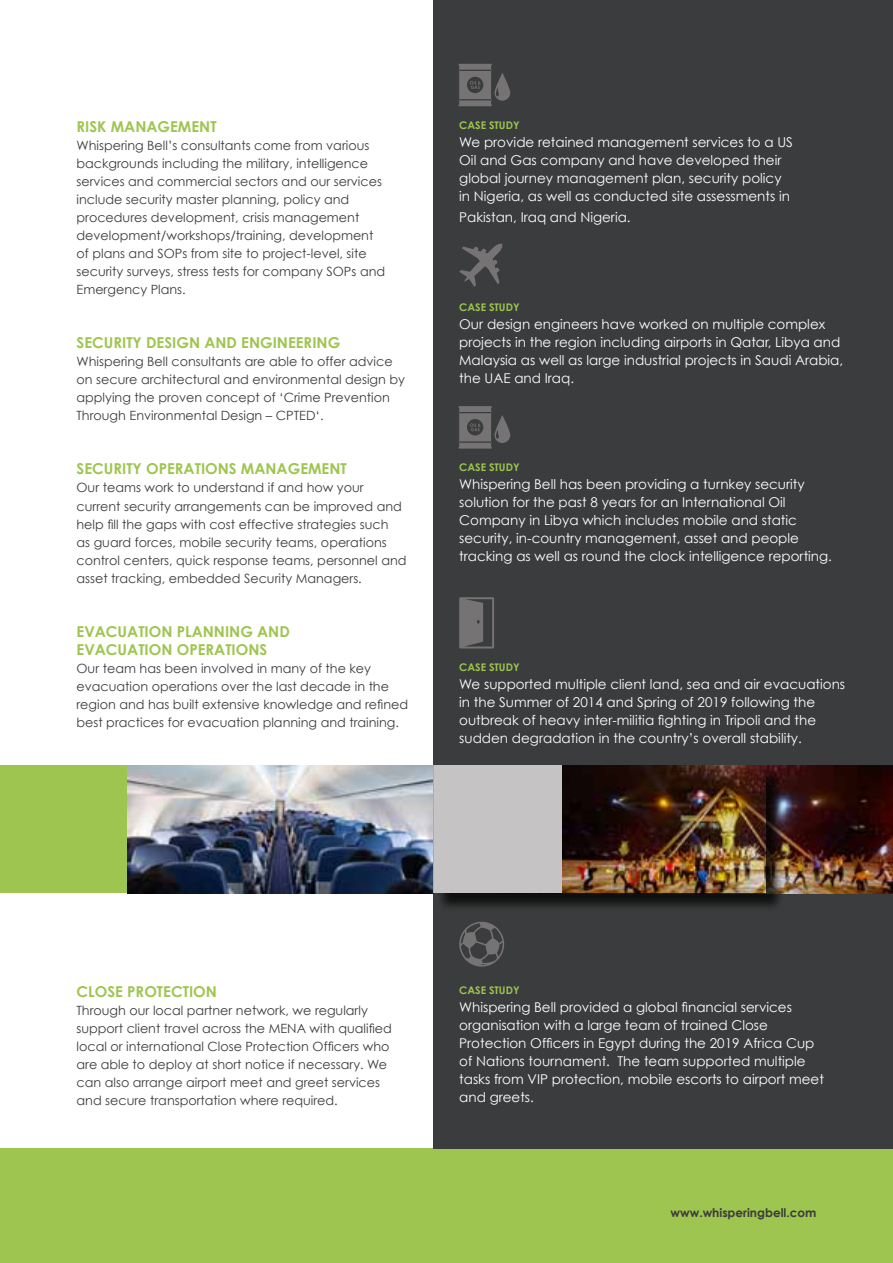
<style>
.page{position:relative;width:893px;height:1263px;background:#fff}
.page>*{position:absolute;margin:0;border:0;box-sizing:border-box;transform-origin:0 0}
.t1{font:700 15px/18px "Century Gothic";color:#9ec54f}
.t2{font:13.5px/18px "Century Gothic";color:#fff}
.t3{font:12.75px/18px "Century Gothic";color:#3b3c3d}
.t4{font:700 12px "Century Gothic";color:#3b3c3d}
.t5{font:700 10.5px "Century Gothic";color:#9ec54f}
</style>
<div class="page">
<div style="left:0;top:765px;width:128px;height:128px;background:#9ec54f"></div>
<div style="left:0;top:1148px;width:893px;height:115px;background:#9ec54f"></div>
<div style="left:434px;top:0;width:459px;height:1148px;background:#3b3c3d"></div>
<img style="left:128px;top:765px;width:306px;height:128px">
<img style="left:765px;top:765px;width:128px;height:128px">
<svg style="left:459px;top:243px;width:44px;height:44px"></svg>
<svg style="left:459px;top:922px;width:45px;height:45px"></svg>
<svg style="left:459px;top:64px;width:51px;height:42px"></svg>
<svg style="left:459px;top:406px;width:51px;height:43px"></svg>
<div style="left:436px;top:768px;width:348px;height:144px;background:#000;opacity:.75"></div>
<img style="left:434px;top:765px;width:331px;height:128px">
<svg style="left:459px;top:597px;width:35px;height:51px"></svg>
<p class="t1" style="left:77px;top:118px;width:142px">RISK MANAGEMENT</p>
<p class="t3" style="left:77px;top:137px;width:310px">Whispering Bell’s consultants come from various backgrounds including the military, intelligence services and commercial sectors and our services include security master planning, policy and procedures development, crisis management development/workshops/training, development of plans and SOPs from site to project-level, site security surveys, stress tests for company SOPs and Emergency Plans.</p>
<p class="t1" style="left:77px;top:334px;width:265px">SECURITY DESIGN AND ENGINEERING</p>
<p class="t3" style="left:77px;top:353px;width:330px">Whispering Bell consultants are able to offer advice on secure architectural and environmental design by applying the proven concept of ‘Crime Prevention Through Environmental Design – CPTED‘.</p>
<p class="t1" style="left:77px;top:460px;width:272px">SECURITY OPERATIONS MANAGEMENT</p>
<p class="t3" style="left:77px;top:479px;width:332px">Our teams work to understand if and how your current security arrangements can be improved and help fill the gaps with cost effective strategies such<br>as guard forces, mobile security teams, operations control centers, quick response teams, personnel and asset tracking, embedded Security Managers.</p>
<p class="t1" style="left:77px;top:622px;width:215px">EVACUATION PLANNING AND<br>EVACUATION OPERATIONS</p>
<p class="t3" style="left:77px;top:659px;width:333px">Our team has been involved in many of the key evacuation operations over the last decade in the region and has built extensive knowledge and refined best practices for evacuation planning and training.</p>
<p class="t5" style="left:459px;top:119px;width:62px">CASE STUDY</p>
<p class="t2" style="left:459px;top:133px;width:335px">We provide retained management services to a US Oil and Gas company and have developed their global journey management plan, security policy in Nigeria, as well as conducted site assessments in</p>
<p class="t2" style="left:459px;top:208px;width:173px">Pakistan, Iraq and Nigeria.</p>
<p class="t5" style="left:459px;top:300px;width:62px">CASE STUDY</p>
<p class="t2" style="left:459px;top:314px;width:385px">Our design engineers have worked on multiple complex projects in the region including airports in Qatar, Libya and Malaysia as well as large industrial projects in Saudi Arabia, the UAE and Iraq.</p>
<p class="t5" style="left:459px;top:461px;width:62px">CASE STUDY</p>
<p class="t2" style="left:459px;top:475px;width:374px">Whispering Bell has been providing a turnkey security solution for the past 8 years for an International Oil Company in Libya which includes mobile and static security, in-country management, asset and people tracking as well as round the clock intelligence reporting.</p>
<p class="t5" style="left:459px;top:660px;width:62px">CASE STUDY</p>
<p class="t2" style="left:459px;top:674px;width:387px">We supported multiple client land, sea and air evacuations in the Summer of 2014 and Spring of 2019 following the outbreak of heavy inter-militia fighting in Tripoli and the sudden degradation in the country’s overall stability.</p>
<p class="t1" style="left:77px;top:982px;width:142px">CLOSE PROTECTION</p>
<p class="t3" style="left:77px;top:1001px;width:317px">Through our local partner network, we regularly support client travel across the MENA with qualified local or international Close Protection Officers who are able to deploy at short notice if necessary. We can also arrange airport meet and greet services and secure transportation where required.</p>
<p class="t5" style="left:459px;top:983px;width:62px">CASE STUDY</p>
<p class="t2" style="left:459px;top:997px;width:366px">Whispering Bell provided a global financial services organisation with a large team of trained Close Protection Officers in Egypt during the 2019 Africa Cup of Nations tournament. The team supported multiple tasks from VIP protection, mobile escorts to airport meet and greets.</p>
<p class="t4" style="left:670px;top:1205px;width:147px">www.whisperingbell.com</p>
</div>
